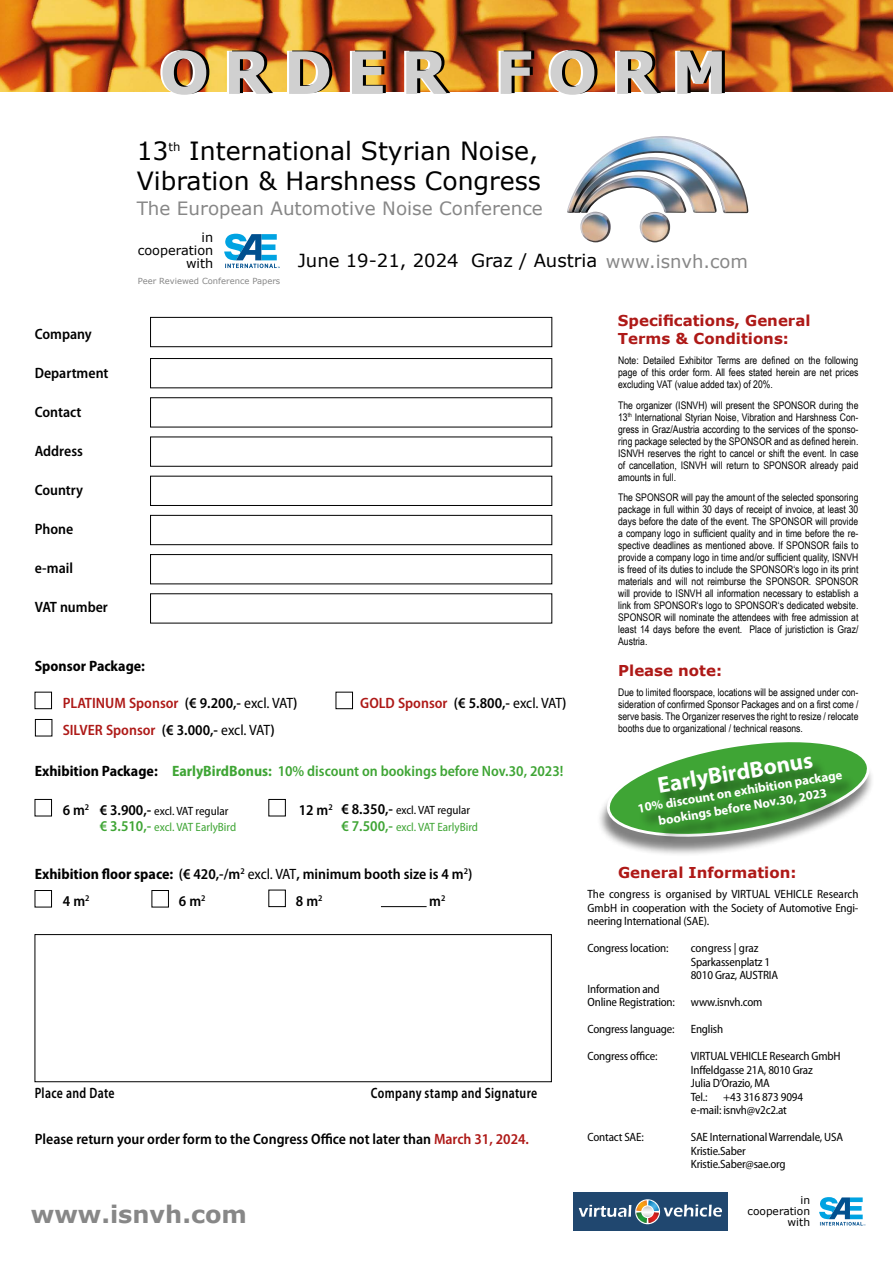
<style>
.page{position:relative;width:893px;height:1263px;background:#fff}
.page>*{position:absolute;margin:0;border:0;box-sizing:border-box;transform-origin:0 0}
.t1{font:700 58.5px "Verdana";letter-spacing:.245em;color:#000}
.t2{font:25.05px/30.3px "Verdana";color:#000}
.t3{font:700 24px "Verdana";color:#878787}
.t4{font:700 22.8px "Myriad Pro";color:#fff}
.t5{font:20.85px "Verdana";color:#000}
.t6{font:18.3px "Verdana";color:#878787}
.t7{font:18px "Verdana";color:#000}
.t8{font:18px "Verdana";color:#878787}
.t9{font:600 semi-condensed 15px/27px "Myriad Pro";color:#000}
.t10{font:600 semi-condensed 15px "Myriad Pro";color:#ae1917}
.t11{font:600 semi-condensed 15px "Myriad Pro";color:#3fa535}
.t12{font:700 15px/18px "Verdana";color:#ae1917}
.t13{font:600 semi-condensed 15px "Myriad Pro";letter-spacing:.025em;color:#000;scale:.85 1}
.t14{font:700 semi-condensed 15px "Myriad Pro";color:#000}
.t15{font:700 12.9px/15.6px "Myriad Pro";color:#fff;text-align:center}
.t16{font:12.9px/12.9px "Verdana";color:#000;text-align:right}
.t17{font:semi-condensed 12px/13.5px "Myriad Pro";letter-spacing:-.015em;color:#000}
.t18{font:semi-condensed 12px/16.5px "Myriad Pro";color:#3fa535}
.t19{font:10.65px/10.6px "Verdana";color:#000;text-align:right}
.t20{font:10.5px/12px "Arial Narrow";color:#000;text-align:justify}
.t21{font:8.4px "Verdana";color:#878787}
.s1{color:#000}
.s2{font-weight:400;color:#000}
.s3{font-weight:700;color:#000}
.s4{font-weight:700}
.s5{font-weight:600;font-size:15px;color:#000}
.s6{font-weight:600;font-size:15px}
.s7{font-weight:400}
.s8{color:#ae1917}
</style>
<div class="page">
<img style="left:0;top:0;width:893px;height:91px">
<div style="left:150px;top:358px;width:402px;height:30px;background:#fff;border:1px solid #000"></div>
<div style="left:150px;top:476px;width:402px;height:30px;background:#fff;border:1px solid #000"></div>
<div style="left:150px;top:515px;width:402px;height:30px;background:#fff;border:1px solid #000"></div>
<div style="left:150px;top:554px;width:402px;height:30px;background:#fff;border:1px solid #000"></div>
<div style="left:35px;top:890px;width:17px;height:17px;border:1px solid #000"></div>
<div style="left:35px;top:692px;width:17px;height:17px;border:1px solid #000"></div>
<div style="left:152px;top:890px;width:17px;height:17px;border:1px solid #000"></div>
<div style="left:269px;top:890px;width:17px;height:17px;border:1px solid #000"></div>
<hr style="left:381px;top:906px;width:46px;height:1px;background:#000">
<div style="left:35px;top:934px;width:517px;height:148px;border:1px solid #000"></div>
<div style="left:35px;top:719px;width:17px;height:17px;border:1px solid #000"></div>
<div style="left:336px;top:692px;width:17px;height:17px;border:1px solid #000"></div>
<div style="left:150px;top:317px;width:402px;height:30px;background:#fff;border:1px solid #000"></div>
<img style="left:567px;top:136px;width:182px;height:106px">
<svg style="left:224px;top:234px;width:56px;height:34px"></svg>
<div style="left:35px;top:799px;width:17px;height:17px;border:1px solid #000"></div>
<div style="left:269px;top:799px;width:17px;height:17px;border:1px solid #000"></div>
<div style="left:596px;top:743px;width:278px;height:113px;background:#000;opacity:.5"></div>
<svg style="left:605px;top:742px;width:267px;height:100px"></svg>
<div style="left:657px;top:759px;width:170px;height:52px;background:#000;opacity:.5"></div>
<div style="left:637px;top:775px;width:219px;height:68px;background:#000;opacity:.5"></div>
<div style="left:574px;top:1192px;width:154px;height:39px;background:#20476f"></div>
<svg style="left:635px;top:1199px;width:25px;height:25px"></svg>
<svg style="left:579px;top:1200px;width:143px;height:23px"></svg>
<svg style="left:819px;top:1197px;width:46px;height:28px"></svg>
<h1 class="t1" style="left:163px;top:30px;width:569px">ORDER FORM</h1>
<h2 class="t2" style="left:137px;top:135px;width:406px">13<sup>th</sup> International Styrian Noise,<br>Vibration &amp; Harshness Congress</h2>
<h3 class="t6" style="left:137px;top:196px;width:408px">The European Automotive Noise Conference</h3>
<h3 class="t7" style="left:298px;top:249px;width:301px">June 19-21, 2024 Graz / Austria</h3>
<p class="t16" style="left:138px;top:231px;width:77px">in cooperation with</p>
<p class="t21" style="left:138px;top:275px;width:144px">Peer Reviewed Conference Papers</p>
<h3 class="t8" style="left:606px;top:249px;width:144px">www.isnvh.com</h3>
<h3 class="t9" style="left:35px;top:321px;width:59px">Company</h3>
<h3 class="t9" style="left:35px;top:360px;width:75px">Department</h3>
<h3 class="t9" style="left:35px;top:399px;width:48px">Contact</h3>
<h3 class="t9" style="left:35px;top:438px;width:50px">Address</h3>
<h3 class="t9" style="left:35px;top:477px;width:50px">Country</h3>
<h3 class="t9" style="left:35px;top:516px;width:40px">Phone</h3>
<h3 class="t9" style="left:35px;top:555px;width:40px">e-mail</h3>
<h3 class="t9" style="left:35px;top:594px;width:75px">VAT number</h3>
<h3 class="t14" style="left:35px;top:657px;width:112px">Sponsor Package:</h3>
<h3 class="t10" style="left:63px;top:695px;width:236px">PLATINUM Sponsor <span class="s1">(€ 9.200,-</span> <span class="s2">excl. VAT</span><span class="s1">)</span></h3>
<h3 class="t10" style="left:360px;top:695px;width:208px">GOLD Sponsor <span class="s1">(€ 5.800,-</span> <span class="s2">excl. VAT</span><span class="s1">)</span></h3>
<h3 class="t10" style="left:63px;top:722px;width:213px">SILVER Sponsor <span class="s1">(€ 3.000,-</span> <span class="s2">excl. VAT</span><span class="s1">)</span></h3>
<h3 class="t11" style="left:35px;top:762px;width:530px"><span class="s3">Exhibition Package:</span> <span class="s4">EarlyBirdBonus:</span> 10% discount on bookings before Nov.30, 2023!</h3>
<h3 class="t9" style="left:63px;top:796px;width:28px">6 m<sup>2</sup></h3>
<h3 class="t9" style="left:299px;top:796px;width:36px">12 m<sup>2</sup></h3>
<p class="t18" style="left:100px;top:803px;width:138px"><span class="s5">€ 3.900,-</span> <span class="s1">excl. VAT regular </span><span class="s6">€ 3.510,-</span> excl. VAT EarlyBird</p>
<p class="t18" style="left:341px;top:802px;width:138px"><span class="s5">€ 8.350,-</span> <span class="s1">excl. VAT regular </span><span class="s6">€ 7.500,-</span> excl. VAT EarlyBird</p>
<h3 class="t12" style="left:618px;top:311px;width:194px">Specifications, General<br>Terms &amp; Conditions:</h3>
<p class="t20" style="left:618px;top:354px;width:242px">Note: Detailed Exhibitor Terms are defined on the following page of this order form. All fees stated herein are net prices excluding VAT (value added tax) of 20%.</p>
<p class="t20" style="left:618px;top:399px;width:242px">The organizer (ISNVH) will present the SPONSOR during the 13<sup>th</sup> International Styrian Noise, Vibration and Harshness Con&shy;gress in Graz/Austria according to the services of the sponso&shy;ring package selected by the SPONSOR and as defined herein.<br>ISNVH reserves the right to cancel or shift the event. In case of cancellation, ISNVH will return to SPONSOR already paid amounts in full.</p>
<p class="t20" style="left:618px;top:491px;width:242px">The SPONSOR will pay the amount of the selected sponsoring package in full within 30 days of receipt of invoice, at least 30 days before the date of the event. The SPONSOR will provide a company logo in sufficient quality and in time before the re&shy;spective deadlines as mentioned above. If SPONSOR fails to provide a company logo in time and/or sufficient quality, ISNVH is freed of its duties to include the SPONSOR‘s logo in its print materials and will not reimburse the SPONSOR. SPONSOR will provide to ISNVH all information necessary to establish a link from SPONSOR‘s logo to SPONSOR‘s dedicated website.<br>SPONSOR will nominate the attendees with free admission at least 14 days before the event. Place of juristiction is Graz/ Austria.</p>
<h3 class="t12" style="left:618px;top:661px;width:105px">Please note:</h3>
<p class="t20" style="left:618px;top:686px;width:242px">Due to limited floorspace, locations will be assigned under con&shy;sideration of confirmed Sponsor Packages and on a first come / serve basis. The Organizer reserves the right to resize / relocate booths due to organizational / technical reasons.</p>
<h3 class="t4" style="left:655px;top:771px;width:158px;rotate:-10deg">EarlyBirdBonus</h3>
<p class="t15" style="left:637px;top:801px;width:209px;rotate:-10deg">10% discount on exhibition package bookings before Nov.30, 2023</p>
<h3 class="t9" style="left:63px;top:861px;width:411px;text-indent:-28px"><span class="s4">Exhibition floor space:</span> (€ 420,-/m<sup>2</sup> <span class="s7">excl. VAT</span>, minimum booth size is 4 m<sup>2</sup>)<br>4 m<sup>2</sup></h3>
<h3 class="t9" style="left:179px;top:888px;width:28px">6 m<sup>2</sup></h3>
<h3 class="t9" style="left:296px;top:888px;width:28px">8 m<sup>2</sup></h3>
<h3 class="t9" style="left:429px;top:888px;width:18px">m<sup>2</sup></h3>
<h3 class="t12" style="left:618px;top:863px;width:180px">General Information:</h3>
<p class="t17" style="left:588px;top:888px;width:272px;text-align:justify">The congress is organised by VIRTUAL VEHICLE Research GmbH in cooperation with the Society of Automotive Engi&shy;neering International (SAE).</p>
<p class="t17" style="left:588px;top:942px;width:82px">Congress location:</p>
<p class="t17" style="left:691px;top:942px;width:89px">congress | graz<br>Sparkassenplatz 1<br>8010 Graz, AUSTRIA</p>
<p class="t17" style="left:588px;top:982px;width:89px">Information and<br>Online Registration:</p>
<p class="t17" style="left:691px;top:996px;width:73px">www.isnvh.com</p>
<h3 class="t13" style="left:35px;top:1085px;width:96px">Place and Date</h3>
<h3 class="t13" style="left:371px;top:1085px;width:198px">Company stamp and Signature</h3>
<h3 class="t9" style="left:35px;top:1125px;width:496px">Please return your order form to the Congress Office not later than <span class="s8">March 31, 2024.</span></h3>
<p class="t17" style="left:588px;top:1023px;width:89px">Congress language:</p>
<p class="t17" style="left:691px;top:1023px;width:34px">English</p>
<p class="t17" style="left:588px;top:1050px;width:71px">Congress office:</p>
<p class="t17" style="left:691px;top:1050px;width:151px">VIRTUAL VEHICLE Research GmbH<br>Inffeldgasse 21A, 8010 Graz<br>Julia D‘Orazio, MA<br>Tel.:</p>
<p class="t17" style="left:691px;top:1090px;width:114px;text-indent:32px">+43 316 873 9094 e-mail: isnvh@v2c2.at</p>
<h3 class="t5" style="left:747px;top:1115px;width:149px">8<sup>th</sup> Internation</h3>
<p class="t17" style="left:588px;top:1131px;width:58px">Contact SAE:</p>
<p class="t17" style="left:691px;top:1131px;width:154px">SAE International Warrendale, USA<br>Kristie.Saber<br>Kristie.Saber@sae.org</p>
<h3 class="t3" style="left:31px;top:1197px;width:218px">www.isnvh.com</h3>
<p class="t19" style="left:747px;top:1195px;width:64px">in cooperation with</p>
</div>
